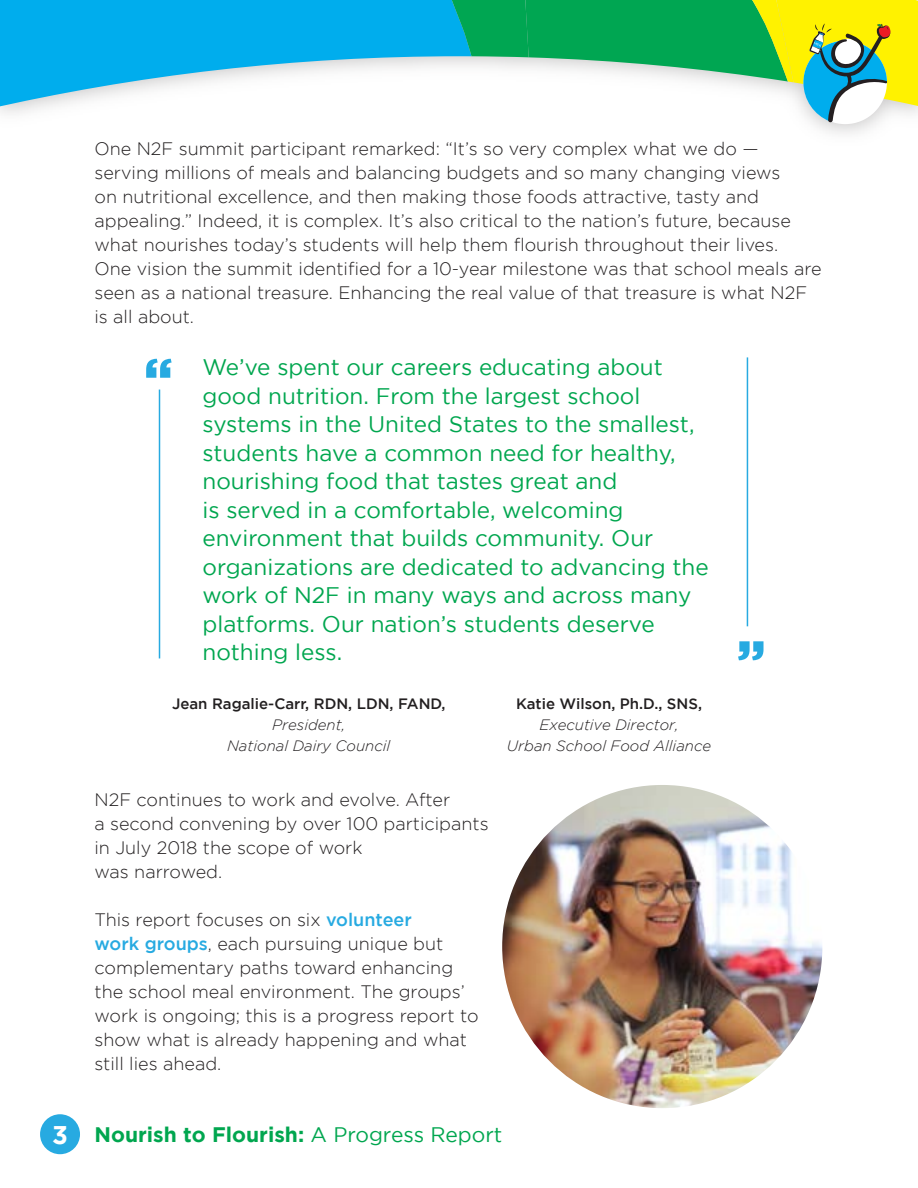
<style>
.page{position:relative;width:918px;height:1188px;background:#fff}
.page>*{position:absolute;margin:0;border:0;box-sizing:border-box;transform-origin:0 0}
.t1{font:900 52.5px "Gotham";color:#27aae1}
.t2{font:22.5px/28.5px "Gotham";color:#00a64f}
.t3{font:700 21px "Gotham";color:#00a64f}
.t4{font:300 18px/24px "Gotham";color:#221f20}
.t5{font:italic 300 15px/21px "Gotham";color:#221f20;text-align:center}
.t6{font:500 15px "Gotham";color:#221f20}
.s1{font-weight:500;color:#27aae1}
.s2{font-size:25.5px;color:#fff}
.s3{font-weight:400}
</style>
<div class="page">
<svg style="left:1px;top:0;width:450px;height:110px;fill:#00aded"></svg>
<svg style="left:451px;top:0;width:467px;height:122px"></svg>
<div style="left:40px;top:1114px;width:40px;height:40px;background:#27aae1;border-radius:50%"></div>
<hr style="left:159px;top:390px;width:1px;height:268px;background:#27aae1">
<hr style="left:747px;top:357px;width:1px;height:269px;background:#27aae1">
<img style="left:502px;top:785px;width:320px;height:323px">
<p class="t4" style="left:94px;top:136px;width:729px">One N2F summit participant remarked: “It’s so very complex what we do — serving millions of meals and balancing budgets and so many changing views<br>on nutritional excellence, and then making those foods attractive, tasty and appealing.” Indeed, it is complex. It’s also critical to the nation’s future, because what nourishes today’s students will help them flourish throughout their lives.<br>One vision the summit identified for a 10-year milestone was that school meals are seen as a national treasure. Enhancing the real value of that treasure is what N2F is all about.</p>
<p class="t2" style="left:202px;top:353px;width:508px">We’ve spent our careers educating about good nutrition. From the largest school systems in the United States to the smallest, students have a common need for healthy, nourishing food that tastes great and<br>is served in a comfortable, welcoming environment that builds community. Our organizations are dedicated to advancing the work of N2F in many ways and across many platforms. Our nation’s students deserve nothing less.</p>
<h1 class="t1" style="left:144px;top:347px;width:30px">“</h1>
<h1 class="t1" style="left:737px;top:629px;width:30px">”</h1>
<p class="t6" style="left:172px;top:695px;width:275px">Jean Ragalie-Carr, RDN, LDN, FAND,</p>
<p class="t5" style="left:227px;top:714px;width:165px">President,<br>National Dairy Council</p>
<p class="t4" style="left:94px;top:787px;width:396px">N2F continues to work and evolve. After<br>a second convening by over 100 participants in July 2018 the scope of work<br>was narrowed.</p>
<p class="t4" style="left:94px;top:907px;width:386px">This report focuses on six <span class="s1">volunteer<br>work groups</span>, each pursuing unique but complementary paths toward enhancing the school meal environment. The groups’ work is ongoing; this is a progress report to show what is already happening and what still lies ahead.</p>
<p class="t6" style="left:516px;top:695px;width:187px">Katie Wilson, Ph.D., SNS,</p>
<p class="t5" style="left:507px;top:714px;width:206px">Executive Director,<br>Urban School Food Alliance</p>
<p class="t3" style="left:52px;top:1123px;width:452px"><span class="s2">3</span> Nourish to Flourish: <span class="s3">A Progress Report</span></p>
</div>
